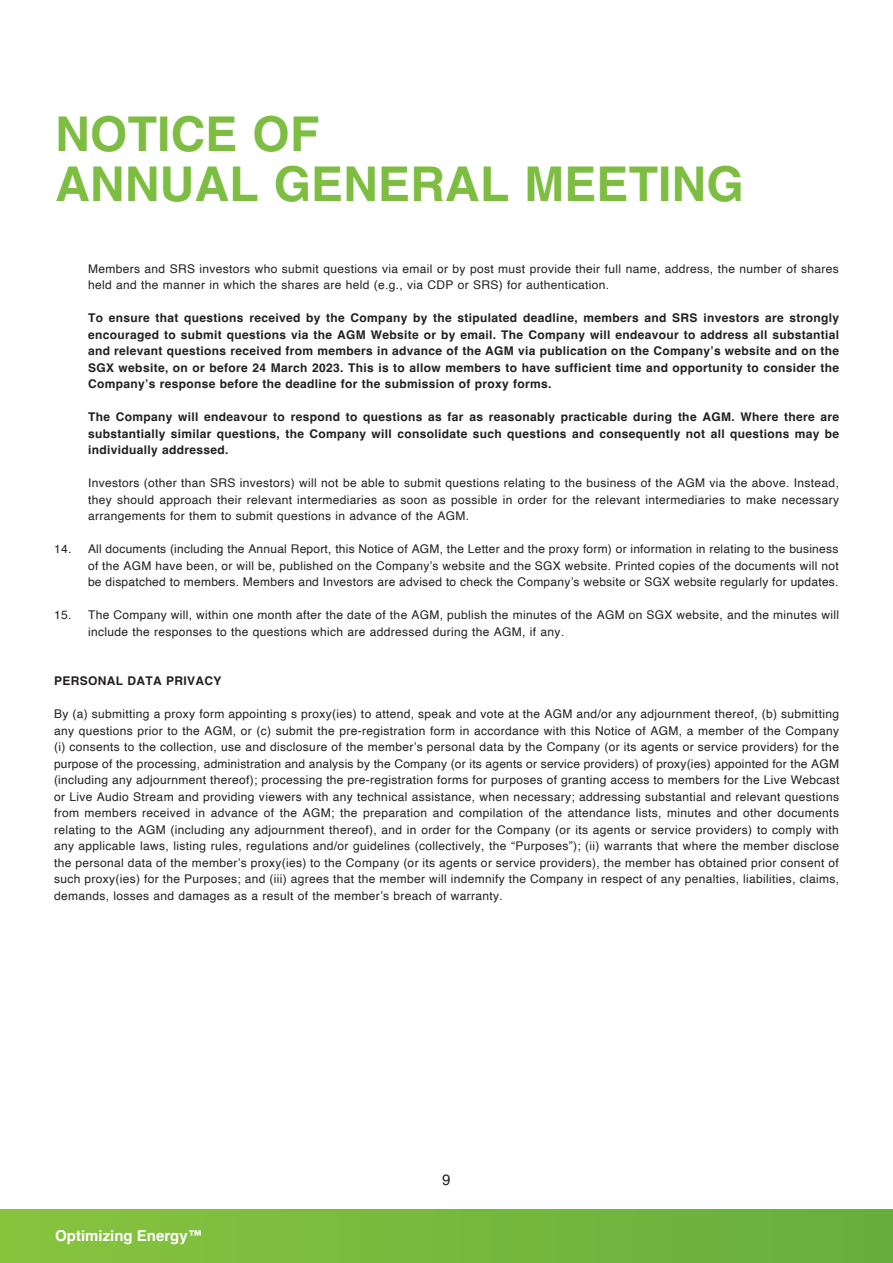
<style>
.page{position:relative;width:893px;height:1263px;background:#fff}
.page>*{position:absolute;margin:0;border:0;box-sizing:border-box;transform-origin:0 0}
.t1{font:700 48px/49.5px "Helvetica LT Std";letter-spacing:.005em;color:#7dbd41}
.t2{font:700 15px "Helvetica";color:#fff}
.t3{font:15px "Helvetica LT Std";color:#231f20}
._10_E_Notes_Text{font:12px/16.5px "Helvetica";letter-spacing:.03em;color:#231f20;text-align:justify}
._10_E_Notes_Text-2{font:700 12px/16.5px "Helvetica";letter-spacing:.03em;color:#231f20;text-align:justify}
</style>
<div class="page">
<div style="left:0;top:1209px;width:893px;height:54px;background:linear-gradient(to right,#88c33e,#66af3e)"></div>
<h1 class="t1" style="left:55px;top:109px;width:690px">NOTICE OF<br>ANNUAL GENERAL MEETING</h1>
<p class="_10_E_Notes_Text" style="left:88px;top:261px;width:752px">Members and SRS investors who submit questions via email or by post must provide their full name, address, the number of shares held and the manner in which the shares are held (e.g., via CDP or SRS) for authentication.</p>
<p class="_10_E_Notes_Text-2" style="left:88px;top:311px;width:753px">To ensure that questions received by the Company by the stipulated deadline, members and SRS investors are strongly encouraged to submit questions via the AGM Website or by email. The Company will endeavour to address all substantial and relevant questions received from members in advance of the AGM via publication on the Company’s website and on the SGX website, on or before 24 March 2023. This is to allow members to have sufficient time and opportunity to consider the Company’s response before the deadline for the submission of proxy forms.</p>
<p class="_10_E_Notes_Text-2" style="left:88px;top:410px;width:753px">The Company will endeavour to respond to questions as far as reasonably practicable during the AGM. Where there are substantially similar questions, the Company will consolidate such questions and consequently not all questions may be individually addressed.</p>
<p class="_10_E_Notes_Text" style="left:88px;top:475px;width:753px">Investors (other than SRS investors) will not be able to submit questions relating to the business of the AGM via the above. Instead, they should approach their relevant intermediaries as soon as possible in order for the relevant intermediaries to make necessary arrangements for them to submit questions in advance of the AGM.</p>
<p class="_10_E_Notes_Text" style="left:88px;top:541px;width:752px;text-indent:-34px">14. All documents (including the Annual Report, this Notice of AGM, the Letter and the proxy form) or information in relating to the business of the AGM have been, or will be, published on the Company’s website and the SGX website. Printed copies of the documents will not be dispatched to members. Members and Investors are advised to check the Company’s website or SGX website regularly for updates.</p>
<p class="_10_E_Notes_Text" style="left:88px;top:607px;width:752px;text-indent:-34px">15. The Company will, within one month after the date of the AGM, publish the minutes of the AGM on SGX website, and the minutes will include the responses to the questions which are addressed during the AGM, if any.</p>
<p class="_10_E_Notes_Text-2" style="left:54px;top:674px;width:169px">PERSONAL DATA PRIVACY</p>
<p class="_10_E_Notes_Text" style="left:54px;top:706px;width:787px">By (a) submitting a proxy form appointing s proxy(ies) to attend, speak and vote at the AGM and/or any adjournment thereof, (b) submitting any questions prior to the AGM, or (c) submit the pre-registration form in accordance with this Notice of AGM, a member of the Company (i) consents to the collection, use and disclosure of the member’s personal data by the Company (or its agents or service providers) for the purpose of the processing, administration and analysis by the Company (or its agents or service providers) of proxy(ies) appointed for the AGM (including any adjournment thereof); processing the pre-registration forms for purposes of granting access to members for the Live Webcast or Live Audio Stream and providing viewers with any technical assistance, when necessary; addressing substantial and relevant questions from members received in advance of the AGM; the preparation and compilation of the attendance lists, minutes and other documents relating to the AGM (including any adjournment thereof), and in order for the Company (or its agents or service providers) to comply with any applicable laws, listing rules, regulations and/or guidelines (collectively, the “Purposes”); (ii) warrants that where the member disclose the personal data of the member’s proxy(ies) to the Company (or its agents or service providers), the member has obtained prior consent of such proxy(ies) for the Purposes; and (iii) agrees that the member will indemnify the Company in respect of any penalties, liabilities, claims, demands, losses and damages as a result of the member’s breach of warranty.</p>
<p class="t2" style="left:55px;top:1226px;width:149px">Optimizing Energy™</p>
<p class="t3" style="left:442px;top:1171px;width:10px">9</p>
</div>
